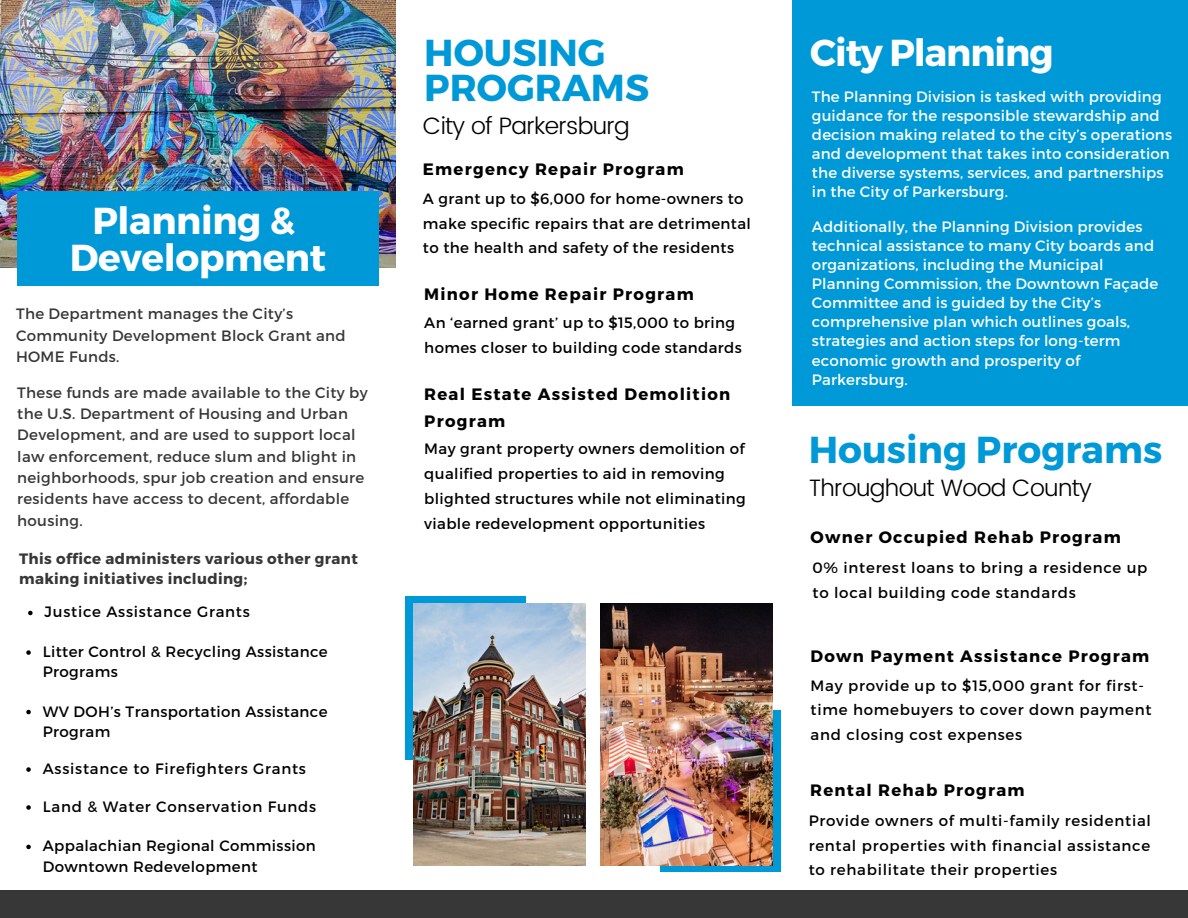
<style>
.page{position:relative;width:1188px;height:918px;background:#fff}
.page>*{position:absolute;margin:0;border:0;box-sizing:border-box;transform-origin:0 0}
.t1{font:700 37.5px/34.8px "Montserrat";color:#0099d8}
.t2{font:700 37.5px/37.2px "Montserrat";letter-spacing:-.01em;color:#fff;text-align:center}
.t3{font:700 37.5px "Montserrat";letter-spacing:-.03em;color:#fff}
.t4{font:300 23.7px "Poppins";letter-spacing:-.03em;color:#000}
.t5{font:700 16.5px/27px "Montserrat";letter-spacing:.075em;color:#000}
.t6{font:15px/24.8px "Montserrat";letter-spacing:.025em;color:#000}
.t7{font:15px/19.2px "Montserrat";letter-spacing:.01em;color:#fff}
.t8{font:15px/21.3px "Montserrat";letter-spacing:.02em;color:#373737}
.t9{font:15px/24.8px "Montserrat";letter-spacing:.05em;color:#000}
.t10{font:700 15px/20.2px "Montserrat";letter-spacing:.025em;color:#373737}
</style>
<div class="page">
<img style="left:0;top:0;width:396px;height:268px">
<div style="left:17px;top:191px;width:362px;height:94px;background:#0099d8"></div>
<div style="left:792px;top:0;width:396px;height:405px;background:#0099d8"></div>
<div style="left:405px;top:596px;width:121px;height:164px;background:#0099d8"></div>
<img style="left:414px;top:603px;width:172px;height:262px">
<div style="left:660px;top:711px;width:121px;height:161px;background:#0099d8"></div>
<img style="left:600px;top:603px;width:172px;height:262px">
<div style="left:0;top:890px;width:1188px;height:28px;background:#373737"></div>
<svg style="left:28px;top:611px;width:5px;height:4px"></svg>
<svg style="left:26px;top:650px;width:5px;height:5px"></svg>
<svg style="left:26px;top:710px;width:5px;height:4px"></svg>
<svg style="left:26px;top:767px;width:5px;height:5px"></svg>
<svg style="left:26px;top:805px;width:5px;height:5px"></svg>
<svg style="left:26px;top:845px;width:5px;height:4px"></svg>
<p class="t2" style="left:70px;top:200px;width:258px">Planning &amp;<br>Development</p>
<p class="t8" style="left:16px;top:302px;width:331px">The Department manages the City’s<br>Community Development Block Grant and<br>HOME Funds.</p>
<p class="t8" style="left:17px;top:381px;width:352px">These funds are made available to the City by the U.S. Department of Housing and Urban Development, and are used to support local law enforcement, reduce slum and blight in neighborhoods, spur job creation and ensure residents have access to decent, affordable housing.</p>
<p class="t10" style="left:19px;top:547px;width:340px">This office administers various other grant making initiatives including;</p>
<p class="t9" style="left:45px;top:599px;width:207px">Justice Assistance Grants</p>
<h3 class="t6" style="left:43px;top:641px;width:286px;line-height:20.2px">Litter Control &amp; Recycling Assistance<br>Programs</h3>
<p class="t6" style="left:43px;top:700px;width:286px;line-height:20.2px">WV DOH’s Transportation Assistance<br>Program</p>
<p class="t9" style="left:43px;top:756px;width:265px">Assistance to Firefighters Grants</p>
<p class="t9" style="left:43px;top:794px;width:275px">Land &amp; Water Conservation Funds</p>
<p class="t6" style="left:43px;top:835px;width:274px;line-height:20.2px">Appalachian Regional Commission<br>Downtown Redevelopment</p>
<p class="t1" style="left:424px;top:33px;width:226px">HOUSING<br>PROGRAMS</p>
<h2 class="t4" style="left:423px;top:112px;width:208px">City of Parkersburg</h2>
<p class="t5" style="left:423px;top:155px;width:262px">Emergency Repair Program</p>
<p class="t6" style="left:423px;top:185px;width:329px">A grant up to $6,000 for home-owners to make specific repairs that are detrimental to the health and safety of the residents</p>
<p class="t5" style="left:424px;top:280px;width:271px">Minor Home Repair Program</p>
<p class="t6" style="left:424px;top:310px;width:319px">An ‘earned grant’ up to $15,000 to bring homes closer to building code standards</p>
<p class="t5" style="left:424px;top:379px;width:307px">Real Estate Assisted Demolition<br>Program</p>
<p class="t6" style="left:424px;top:436px;width:323px">May grant property owners demolition of qualified properties to aid in removing blighted structures while not eliminating viable redevelopment opportunities</p>
<p class="t3" style="left:810px;top:28px;width:245px">City Planning</p>
<p class="t7" style="left:812px;top:86px;width:362px">The Planning Division is tasked with providing guidance for the responsible stewardship and decision making related to the city’s operations and development that takes into consideration the diverse systems, services, and partnerships in the City of Parkersburg.</p>
<h2 class="t7" style="left:812px;top:216px;width:348px">Additionally, the Planning Division provides technical assistance to many City boards and organizations, including the Municipal Planning Commission, the Downtown Façade Committee and is guided by the City’s comprehensive plan which outlines goals, strategies and action steps for long-term economic growth and prosperity of Parkersburg.</h2>
<p class="t1" style="left:809px;top:431px;width:355px">Housing Programs</p>
<p class="t4" style="left:809px;top:474px;width:285px">Throughout Wood County</p>
<h3 class="t5" style="left:811px;top:523px;width:312px">Owner Occupied Rehab Program</h3>
<h2 class="t9" style="left:812px;top:555px;width:337px">0% interest loans to bring a residence up to local building code standards</h2>
<p class="t5" style="left:811px;top:642px;width:340px">Down Payment Assistance Program</p>
<p class="t9" style="left:811px;top:672px;width:343px">May provide up to $15,000 grant for first&shy;time homebuyers to cover down payment and closing cost expenses</p>
<p class="t5" style="left:810px;top:776px;width:216px">Rental Rehab Program</p>
<p class="t6" style="left:809px;top:807px;width:344px;text-align:justify">Provide owners of multi-family residential rental properties with financial assistance to rehabilitate their properties</p>
</div>
